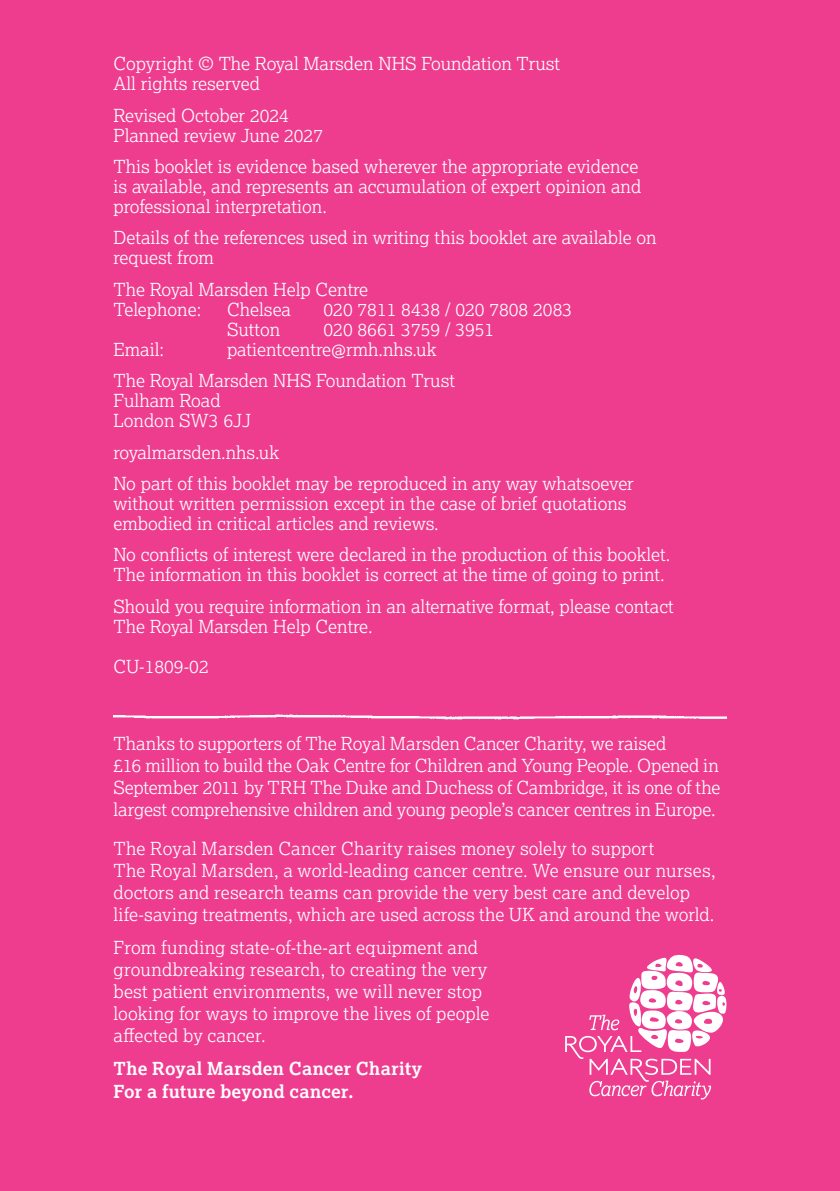
<style>
.page{position:relative;width:840px;height:1191px;background:#fff}
.page>*{position:absolute;margin:0;border:0;box-sizing:border-box;transform-origin:0 0}
.quote_text{font:300 18px/22px "Lexia";color:#fff}
.Lexia_body{font:300 18px "Lexia";color:#fff}
.quote_text-2{font:700 18px "Lexia";letter-spacing:.015em;color:#fff}
</style>
<div class="page">
<div style="left:0;top:0;width:839px;height:1191px;background:#ee3d8f"></div>
<svg style="left:565px;top:955px;width:161px;height:144px"></svg>
<img style="left:113px;top:714px;width:613px;height:6px">
<p class="quote_text" style="left:113px;top:52px;width:448px">Copyright © The Royal Marsden NHS Foundation Trust</p>
<p class="quote_text" style="left:113px;top:72px;width:148px">All rights reserved</p>
<p class="quote_text" style="left:113px;top:104px;width:177px">Revised October 2024</p>
<p class="quote_text" style="left:113px;top:124px;width:211px">Planned review June 2027</p>
<p class="quote_text" style="left:113px;top:156px;width:529px;line-height:20px">This booklet is evidence based wherever the appropriate evidence is available, and represents an accumulation of expert opinion and professional interpretation.</p>
<p class="quote_text" style="left:113px;top:227px;width:544px;line-height:20px">Details of the references used in writing this booklet are available on request from</p>
<p class="quote_text" style="left:113px;top:278px;width:256px">The Royal Marsden Help Centre</p>
<p class="Lexia_body" style="left:113px;top:298px;width:89px">Telephone:</p>
<p class="Lexia_body" style="left:227px;top:298px;width:66px">Chelsea</p>
<p class="Lexia_body" style="left:323px;top:298px;width:250px">020 7811 8438 / 020 7808 2083</p>
<p class="Lexia_body" style="left:227px;top:318px;width:55px">Sutton</p>
<p class="Lexia_body" style="left:323px;top:318px;width:172px">020 8661 3759 / 3951</p>
<p class="Lexia_body" style="left:113px;top:338px;width:52px">Email:</p>
<p class="Lexia_body" style="left:227px;top:338px;width:211px">patientcentre@rmh.nhs.uk</p>
<p class="quote_text" style="left:113px;top:369px;width:343px">The Royal Marsden NHS Foundation Trust</p>
<p class="quote_text" style="left:113px;top:389px;width:108px">Fulham Road</p>
<p class="quote_text" style="left:113px;top:409px;width:139px">London SW3 6JJ</p>
<p class="quote_text" style="left:113px;top:440px;width:167px">royalmarsden.nhs.uk</p>
<p class="quote_text" style="left:113px;top:473px;width:521px;line-height:20px">No part of this booklet may be reproduced in any way whatsoever without written permission except in the case of brief quotations embodied in critical articles and reviews.</p>
<p class="quote_text" style="left:113px;top:544px;width:558px;line-height:20px">No conflicts of interest were declared in the production of this booklet.<br>The information in this booklet is correct at the time of going to print.</p>
<p class="quote_text" style="left:113px;top:595px;width:561px;line-height:20px">Should you require information in an alternative format, please contact<br>The Royal Marsden Help Centre.</p>
<p class="quote_text" style="left:113px;top:654px;width:97px">CU-1809-02</p>
<p class="quote_text" style="left:113px;top:731px;width:554px">Thanks to supporters of The Royal Marsden Cancer Charity, we raised</p>
<p class="quote_text" style="left:113px;top:753px;width:608px;text-align:justify">£16 million to build the Oak Centre for Children and Young People. Opened in September 2011 by TRH The Duke and Duchess of Cambridge, it is one of the largest comprehensive children and young people’s cancer centres in Europe.</p>
<p class="quote_text" style="left:113px;top:836px;width:603px">The Royal Marsden Cancer Charity raises money solely to support<br>The Royal Marsden, a world-leading cancer centre. We ensure our nurses, doctors and research teams can provide the very best care and develop life-saving treatments, which are used across the UK and around the world.</p>
<p class="quote_text" style="left:113px;top:936px;width:377px">From funding state-of-the-art equipment and groundbreaking research, to creating the very best patient environments, we will never stop looking for ways to improve the lives of people affected by cancer.</p>
<p class="quote_text-2" style="left:113px;top:1057px;width:310px">The Royal Marsden Cancer Charity</p>
<p class="quote_text-2" style="left:113px;top:1079px;width:241px">For a future beyond cancer.</p>
</div>
